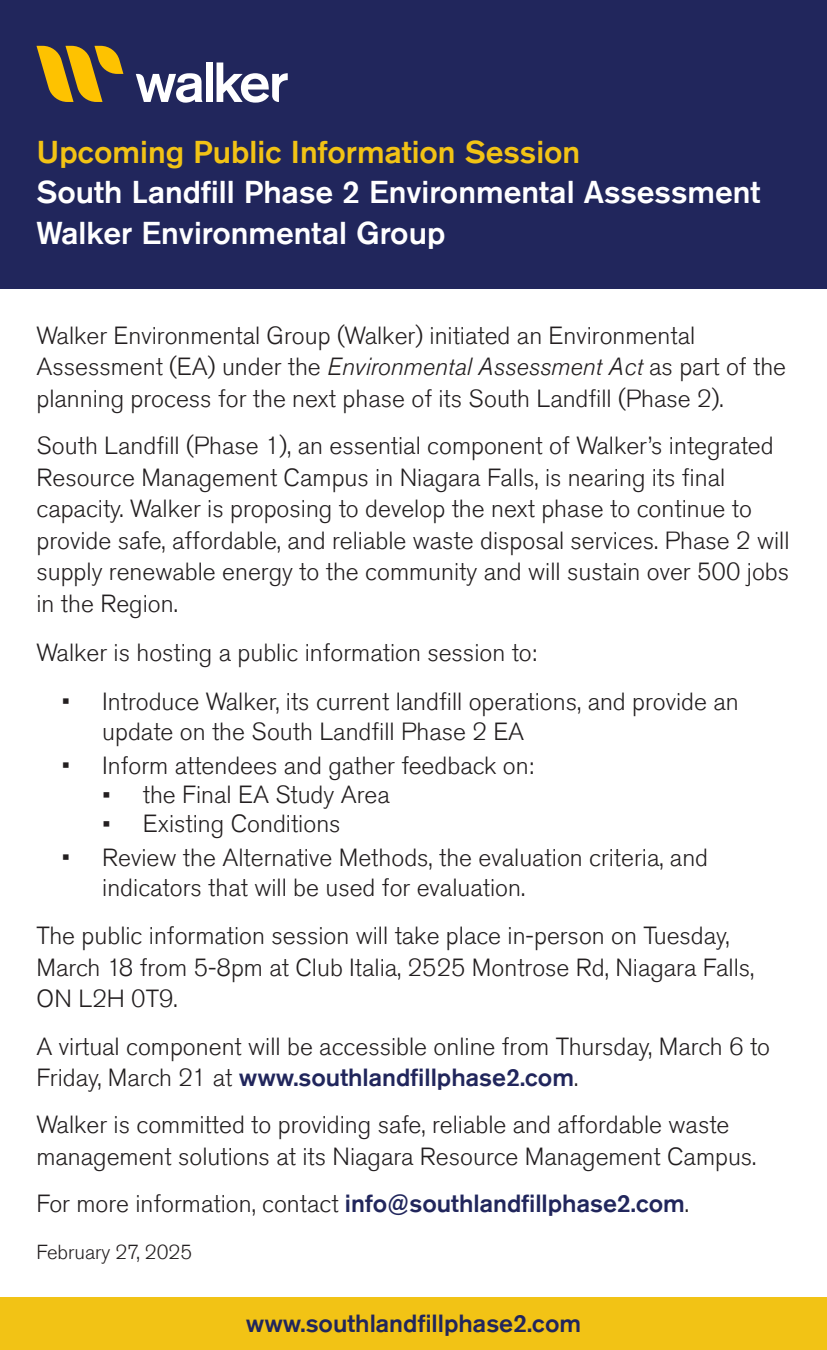
<style>
.page{position:relative;width:827px;height:1350px;background:#fff}
.page>*{position:absolute;margin:0;border:0;box-sizing:border-box;transform-origin:0 0}
.t1{font:500 31.5px/40.5px "Akzidenz Grotesk Std";color:#fff}
.t2{font:500 31.5px "Akzidenz Grotesk Std";color:#f2c315}
.t3{font:300 24.75px/31.5px "Akzidenz Grotesk Std";color:#231f20}
.t4{font:500 24.75px "Akzidenz Grotesk Std";color:#21265c}
.t5{font:300 20.25px "Akzidenz Grotesk Std";color:#231f20}
.s1{font-style:italic}
.s2{font-family:"Times New Roman";font-weight:400}
.s3{font-weight:500;color:#21265c}
.s4{font-weight:300;color:#231f20}
</style>
<div class="page">
<div style="left:0;top:0;width:826px;height:288px;background:#21265c"></div>
<svg style="left:36px;top:46px;width:87px;height:56px"></svg>
<svg style="left:136px;top:73px;width:66px;height:30px"></svg>
<div style="left:205px;top:62px;width:7px;height:40px;background:#fff"></div>
<svg style="left:216px;top:62px;width:71px;height:41px"></svg>
<div style="left:0;top:1297px;width:826px;height:52px;background:#f2c315"></div>
<p class="t2" style="left:36px;top:132px;width:545px">Upcoming Public Information Session</p>
<p class="t1" style="left:36px;top:171px;width:725px">South Landfill Phase 2 Environmental Assessment<br>Walker Environmental Group</p>
<p class="t3" style="left:36px;top:320px;width:750px">Walker Environmental Group (Walker) initiated an Environmental<br>Assessment (EA) under the <span class="s1">Environmental Assessment Act</span> as part of the planning process for the next phase of its South Landfill (Phase 2).</p>
<p class="t3" style="left:36px;top:430px;width:754px">South Landfill (Phase 1), an essential component of Walker’s integrated Resource Management Campus in Niagara Falls, is nearing its final capacity. Walker is proposing to develop the next phase to continue to provide safe, affordable, and reliable waste disposal services. Phase 2 will supply renewable energy to the community and will sustain over 500 jobs in the Region.</p>
<p class="t3" style="left:36px;top:637px;width:502px">Walker is hosting a public information session to:</p>
<p class="t3" style="left:102px;top:687px;width:637px;line-height:29.7px;text-indent:-40px">• Introduce Walker, its current landfill operations, and provide an update on the South Landfill Phase 2 EA</p>
<p class="t3" style="left:62px;top:750px;width:473px">• Inform attendees and gather feedback on:</p>
<p class="t3" style="left:102px;top:779px;width:289px"><span class="s2">▪</span> the Final EA Study Area</p>
<p class="t3" style="left:102px;top:808px;width:240px"><span class="s2">▪</span> Existing Conditions</p>
<p class="t3" style="left:102px;top:843px;width:607px;line-height:29.7px;text-indent:-40px">• Review the Alternative Methods, the evaluation criteria, and indicators that will be used for evaluation.</p>
<p class="t3" style="left:36px;top:920px;width:719px">The public information session will take place in-person on Tuesday,<br>March 18 from 5-8pm at Club Italia, 2525 Montrose Rd, Niagara Falls,<br>ON L2H 0T9.</p>
<p class="t3" style="left:36px;top:1030px;width:734px">A virtual component will be accessible online from Thursday, March 6 to<br>Friday, March 21 at <span class="s3">www.southlandfillphase2.com</span>.</p>
<p class="t3" style="left:36px;top:1109px;width:721px">Walker is committed to providing safe, reliable and affordable waste management solutions at its Niagara Resource Management Campus.</p>
<p class="t4" style="left:36px;top:1188px;width:653px"><span class="s4">For more information, contact</span> info@southlandfillphase2.com<span class="s4">.</span></p>
<p class="t5" style="left:36px;top:1241px;width:157px">February 27, 2025</p>
<p class="t4" style="left:246px;top:1307px;width:337px">www.southlandfillphase2.com</p>
</div>
